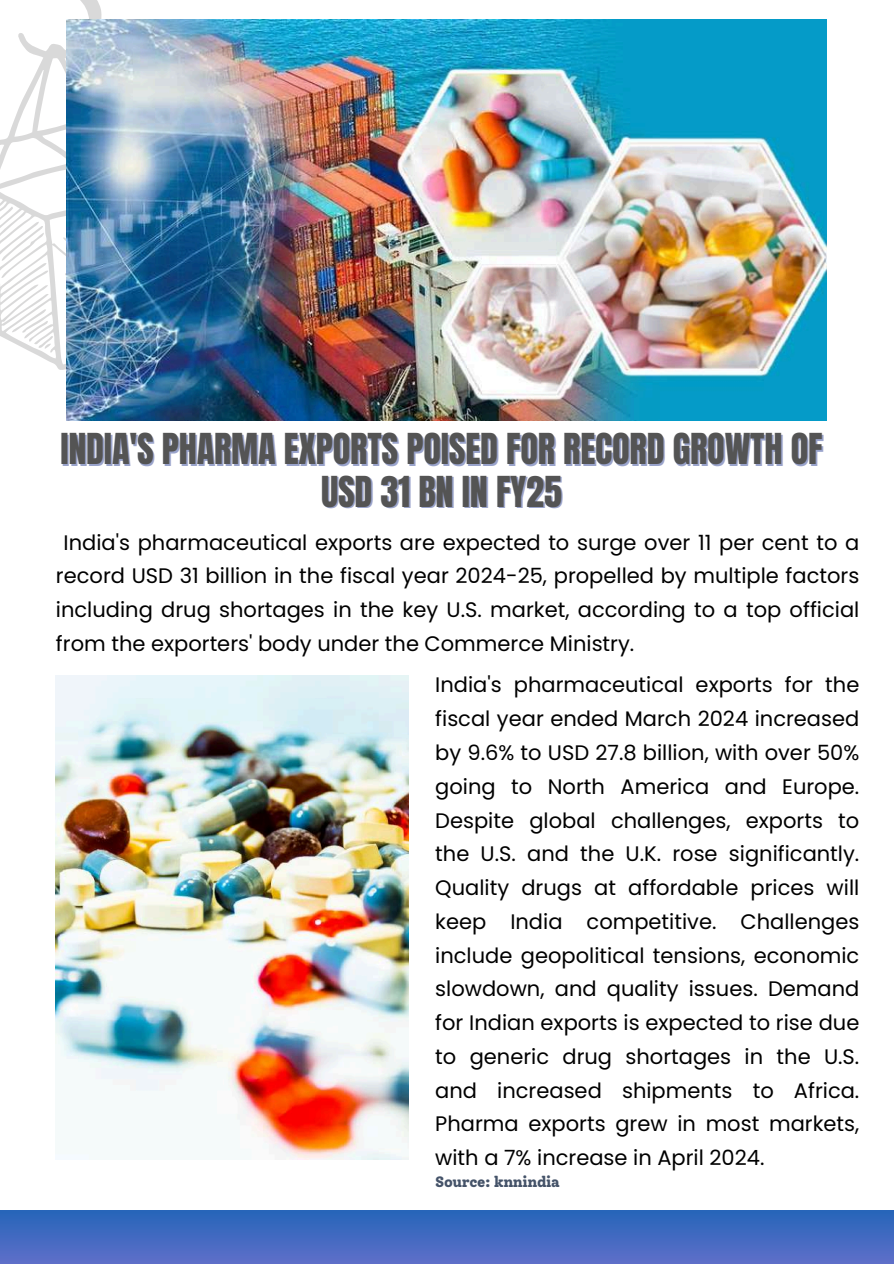
<style>
.page{position:relative;width:894px;height:1264px;background:#fff}
.page>*{position:absolute;margin:0;border:0;box-sizing:border-box;transform-origin:0 0}
.t1{font:36.3px/42.8px "Anton";letter-spacing:-.005em;color:#545454;text-align:center}
.t2{font:21px/33.8px "Poppins";color:#000;text-align:justify}
.t3{font:800 15px "Solway";letter-spacing:-.025em;color:#455369}
</style>
<div class="page">
<img style="left:56px;top:675px;width:352px;height:484px">
<svg style="left:0;top:0;width:228px;height:370px"></svg>
<img style="left:67px;top:20px;width:759px;height:400px">
<div style="left:0;top:1210px;width:893px;height:53px;background:linear-gradient(to bottom,#2565b9,#5e6fc9)"></div>
<h1 class="t1" style="left:60px;top:428px;width:763px">INDIA'S PHARMA EXPORTS POISED FOR RECORD GROWTH OF<br>USD 31 BN IN FY25</h1>
<p class="t2" style="left:56px;top:525px;width:804px;text-indent:8px">India's pharmaceutical exports are expected to surge over 11 per cent to a record USD 31 billion in the fiscal year 2024-25, propelled by multiple factors including drug shortages in the key U.S. market, according to a top official from the exporters' body under the Commerce Ministry.</p>
<p class="t2" style="left:435px;top:668px;width:425px">India's pharmaceutical exports for the fiscal year ended March 2024 increased by 9.6% to USD 27.8 billion, with over 50% going to North America and Europe.<br>Despite global challenges, exports to the U.S. and the U.K. rose significantly.<br>Quality drugs at affordable prices will keep India competitive. Challenges include geopolitical tensions, economic slowdown, and quality issues. Demand for Indian exports is expected to rise due to generic drug shortages in the U.S. and increased shipments to Africa.<br>Pharma exports grew in most markets, with a 7% increase in April 2024.</p>
<p class="t3" style="left:435px;top:1172px;width:126px">Source: knnindia</p>
</div>
